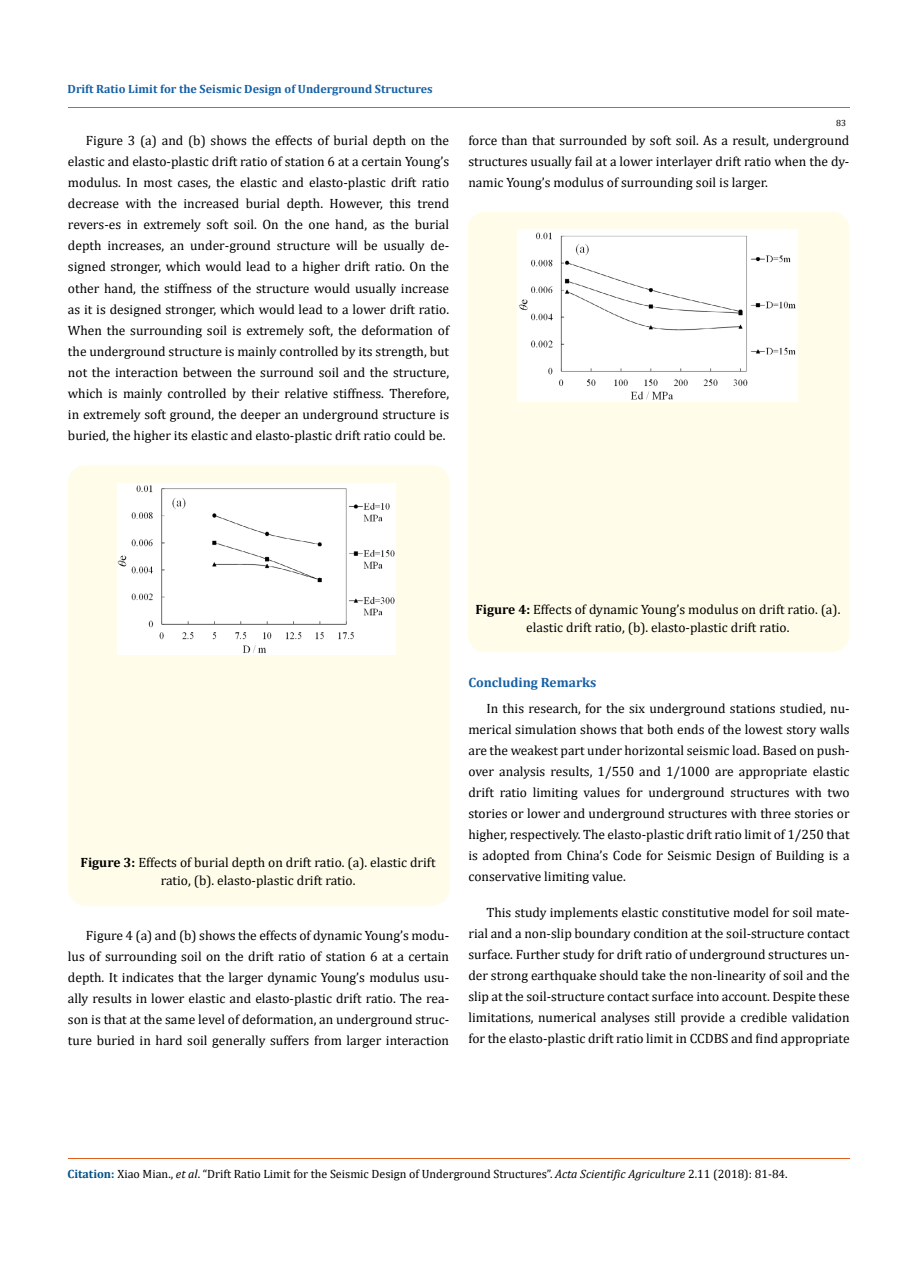
<style>
.page{position:relative;width:917px;height:1262px;background:#fff}
.page>*{position:absolute;margin:0;border:0;box-sizing:border-box;transform-origin:0 0}
.t1{font:13.5px/21px "Cambria";color:#000;text-align:justify}
.t2{font:700 13.5px "Cambria";color:#1560a6}
.t3{font:12px "Cambria";color:#000}
.t4{font:700 12px "Cambria";color:#1560a6}
.t5{font:9px "Cambria";color:#000}
.s1{font-weight:700}
.s2{font-weight:700;color:#035089}
.s3{font-style:italic}
</style>
<div class="page">
<div style="left:68px;top:465px;width:381px;height:440px;background:#fffde9;border-radius:18px"></div>
<img style="left:118px;top:483px;width:278px;height:171px">
<div style="left:468px;top:212px;width:381px;height:440px;background:#fffde9;border-radius:18px"></div>
<img style="left:517px;top:230px;width:280px;height:171px">
<hr style="left:68px;top:108px;width:781px;height:1px;background:#e05d1a">
<hr style="left:68px;top:1158px;width:781px;height:1px;background:#e05d1a">
<p class="t4" style="left:68px;top:81px;width:366px">Drift Ratio Limit for the Seismic Design of Underground Structures</p>
<p class="t1" style="left:68px;top:130px;width:383px;text-indent:18px">Figure 3 (a) and (b) shows the effects of burial depth on the elastic and elasto-plastic drift ratio of station 6 at a certain Young’s modulus. In most cases, the elastic and elasto-plastic drift ratio decrease with the increased burial depth. However, this trend revers-es in extremely soft soil. On the one hand, as the burial depth increases, an under-ground structure will be usually de&shy;signed stronger, which would lead to a higher drift ratio. On the other hand, the stiffness of the structure would usually increase as it is designed stronger, which would lead to a lower drift ratio.<br>When the surrounding soil is extremely soft, the deformation of the underground structure is mainly controlled by its strength, but not the interaction between the surround soil and the structure, which is mainly controlled by their relative stiffness. Therefore, in extremely soft ground, the deeper an underground structure is buried, the higher its elastic and elasto-plastic drift ratio could be.</p>
<p class="t5" style="left:836px;top:118px;width:11px">83</p>
<p class="t1" style="left:468px;top:130px;width:382px">force than that surrounded by soft soil. As a result, underground structures usually fail at a lower interlayer drift ratio when the dy&shy;namic Young’s modulus of surrounding soil is larger.</p>
<p class="t1" style="left:81px;top:853px;width:356px;line-height:18px;text-align:center"><span class="s1">Figure 3:</span> Effects of burial depth on drift ratio. (a). elastic drift ratio, (b). elasto-plastic drift ratio.</p>
<p class="t1" style="left:68px;top:924px;width:383px;text-indent:18px">Figure 4 (a) and (b) shows the effects of dynamic Young’s modu&shy;lus of surrounding soil on the drift ratio of station 6 at a certain depth. It indicates that the larger dynamic Young’s modulus usu&shy;ally results in lower elastic and elasto-plastic drift ratio. The rea&shy;son is that at the same level of deformation, an underground struc&shy;ture buried in hard soil generally suffers from larger interaction</p>
<p class="t1" style="left:475px;top:600px;width:366px;line-height:18px;text-align:center"><span class="s1">Figure 4:</span> Effects of dynamic Young’s modulus on drift ratio. (a). elastic drift ratio, (b). elasto-plastic drift ratio.</p>
<p class="t2" style="left:468px;top:673px;width:129px">Concluding Remarks</p>
<p class="t1" style="left:468px;top:698px;width:383px;text-indent:18px">In this research, for the six underground stations studied, nu&shy;merical simulation shows that both ends of the lowest story walls are the weakest part under horizontal seismic load. Based on push&shy;over analysis results, 1/550 and 1/1000 are appropriate elastic drift ratio limiting values for underground structures with two stories or lower and underground structures with three stories or higher, respectively. The elasto-plastic drift ratio limit of 1/250 that is adopted from China’s Code for Seismic Design of Building is a conservative limiting value.</p>
<p class="t1" style="left:468px;top:902px;width:383px;text-indent:18px">This study implements elastic constitutive model for soil mate&shy;rial and a non-slip boundary condition at the soil-structure contact surface. Further study for drift ratio of underground structures un&shy;der strong earthquake should take the non-linearity of soil and the slip at the soil-structure contact surface into account. Despite these limitations, numerical analyses still provide a credible validation for the elasto-plastic drift ratio limit in CCDBS and find appropriate</p>
<p class="t3" style="left:68px;top:1166px;width:721px"><span class="s2">Citation:</span> Xiao Mian., <span class="s3">et al</span>. “Drift Ratio Limit for the Seismic Design of Underground Structures”. <span class="s3">Acta Scientific Agriculture</span> 2.11 (2018): 81-84.</p>
</div>
